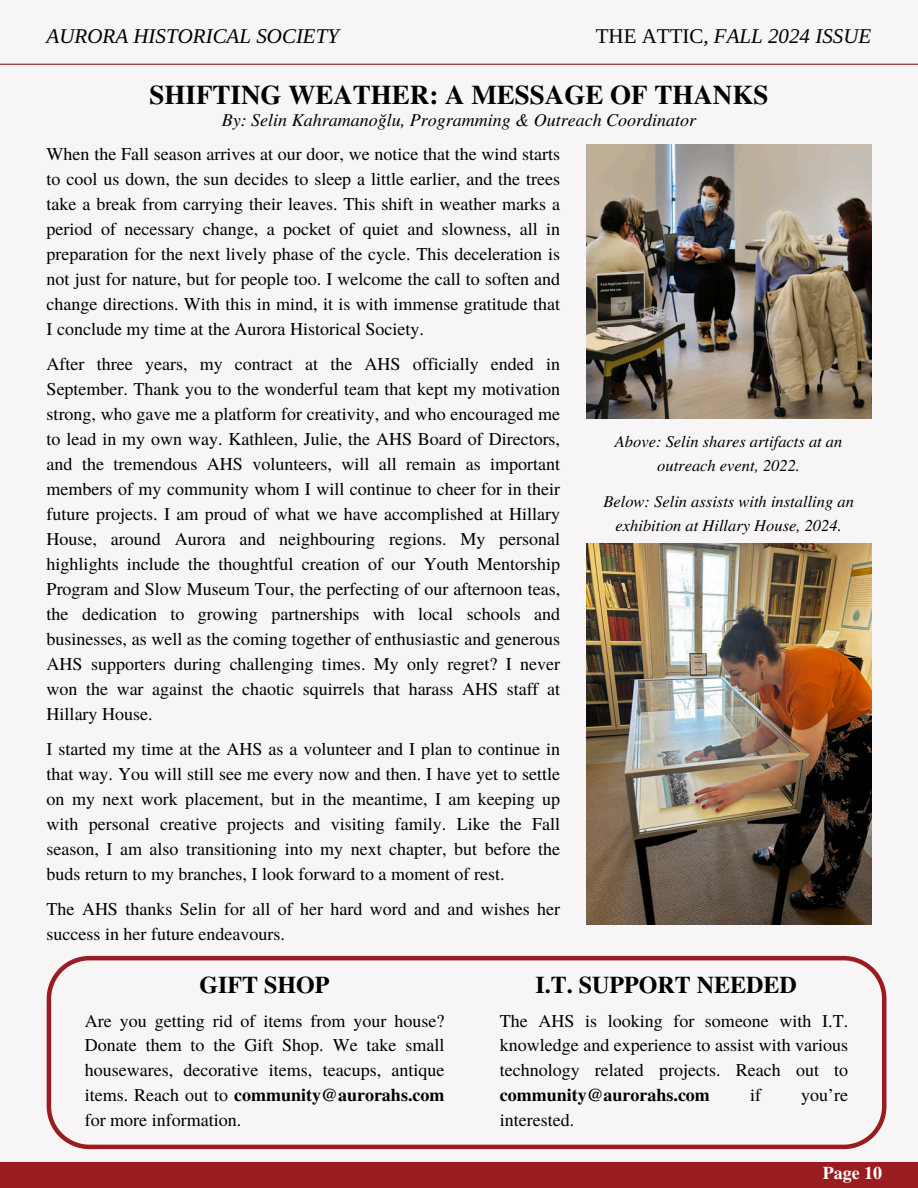
<style>
.page{position:relative;width:918px;height:1188px;background:#f8f5f7}
.page>*{position:absolute;margin:0;border:0;box-sizing:border-box;transform-origin:0 0}
.t1{font:700 27px "Te X Gyre Termes";color:#000}
.t2{font:700 24px "Te X Gyre Termes";color:#000}
.t3{font:italic 21px "Libra Serif Modern";color:#000}
.t4{font:18px/25px "Te X Gyre Termes";color:#000;text-align:justify}
.t5{font:italic 18px "Te X Gyre Termes";color:#000}
.t6{font:700 18px "Te X Gyre Termes";color:#fff}
.t7{font:italic 16.5px/24px "Te X Gyre Termes";color:#000;text-align:center}
.s1{font-style:normal}
.s2{font-weight:700}
</style>
<div class="page">
<hr style="left:0;top:64px;width:918px;height:1px;background:#9a1c1f">
<div style="left:0;top:1162px;width:918px;height:26px;background:#9a1c1f"></div>
<svg style="left:47px;top:956px;width:839px;height:193px"></svg>
<img style="left:586px;top:144px;width:286px;height:275px">
<img style="left:586px;top:544px;width:286px;height:380px">
<h1 class="t3" style="left:47px;top:24px;width:294px">AURORA HISTORICAL SOCIETY</h1>
<p class="t3" style="left:596px;top:24px;width:277px"><span class="s1">THE ATTIC</span>, FALL 2024 ISSUE</p>
<p class="t1" style="left:150px;top:73px;width:620px">SHIFTING WEATHER: A MESSAGE OF THANKS</p>
<p class="t5" style="left:222px;top:107px;width:476px">By: Selin Kahramanoğlu, Programming &amp; Outreach Coordinator</p>
<p class="t4" style="left:47px;top:141px;width:515px">When the Fall season arrives at our door, we notice that the wind starts to cool us down, the sun decides to sleep a little earlier, and the trees take a break from carrying their leaves. This shift in weather marks a period of necessary change, a pocket of quiet and slowness, all in preparation for the next lively phase of the cycle. This deceleration is not just for nature, but for people too. I welcome the call to soften and change directions. With this in mind, it is with immense gratitude that I conclude my time at the Aurora Historical Society.</p>
<p class="t4" style="left:47px;top:351px;width:515px">After three years, my contract at the AHS officially ended in September. Thank you to the wonderful team that kept my motivation strong, who gave me a platform for creativity, and who encouraged me to lead in my own way. Kathleen, Julie, the AHS Board of Directors, and the tremendous AHS volunteers, will all remain as important members of my community whom I will continue to cheer for in their future projects. I am proud of what we have accomplished at Hillary House, around Aurora and neighbouring regions. My personal highlights include the thoughtful creation of our Youth Mentorship Program and Slow Museum Tour, the perfecting of our afternoon teas, the dedication to growing partnerships with local schools and businesses, as well as the coming together of enthusiastic and generous AHS supporters during challenging times. My only regret? I never won the war against the chaotic squirrels that harass AHS staff at Hillary House.</p>
<p class="t4" style="left:47px;top:736px;width:515px">I started my time at the AHS as a volunteer and I plan to continue in that way. You will still see me every now and then. I have yet to settle on my next work placement, but in the meantime, I am keeping up with personal creative projects and visiting family. Like the Fall season, I am also transitioning into my next chapter, but before the buds return to my branches, I look forward to a moment of rest.</p>
<p class="t4" style="left:47px;top:896px;width:515px">The AHS thanks Selin for all of her hard word and and wishes her success in her future endeavours.</p>
<h2 class="t7" style="left:615px;top:428px;width:229px">Above: Selin shares artifacts at an outreach event, 2022.</h2>
<p class="t7" style="left:603px;top:488px;width:252px">Below: Selin assists with installing an exhibition at Hillary House, 2024.</p>
<p class="t2" style="left:200px;top:966px;width:132px">GIFT SHOP</p>
<p class="t4" style="left:85px;top:1007px;width:361px">Are you getting rid of items from your house?<br>Donate them to the Gift Shop. We take small housewares, decorative items, teacups, antique items. Reach out to <span class="s2">community@aurorahs.com </span>for more information.</p>
<h3 class="t2" style="left:535px;top:966px;width:263px">I.T. SUPPORT NEEDED</h3>
<h3 class="t4" style="left:500px;top:1007px;width:350px">The AHS is looking for someone with I.T. knowledge and experience to assist with various technology related projects. Reach out to <span class="s2">community@aurorahs.com</span></h3>
<h3 class="t4" style="left:750px;top:1081px;width:12px">if</h3>
<h3 class="t4" style="left:801px;top:1081px;width:48px">you’re</h3>
<h3 class="t4" style="left:500px;top:1106px;width:76px">interested.</h3>
<p class="t6" style="left:823px;top:1158px;width:61px">Page 10</p>
</div>
